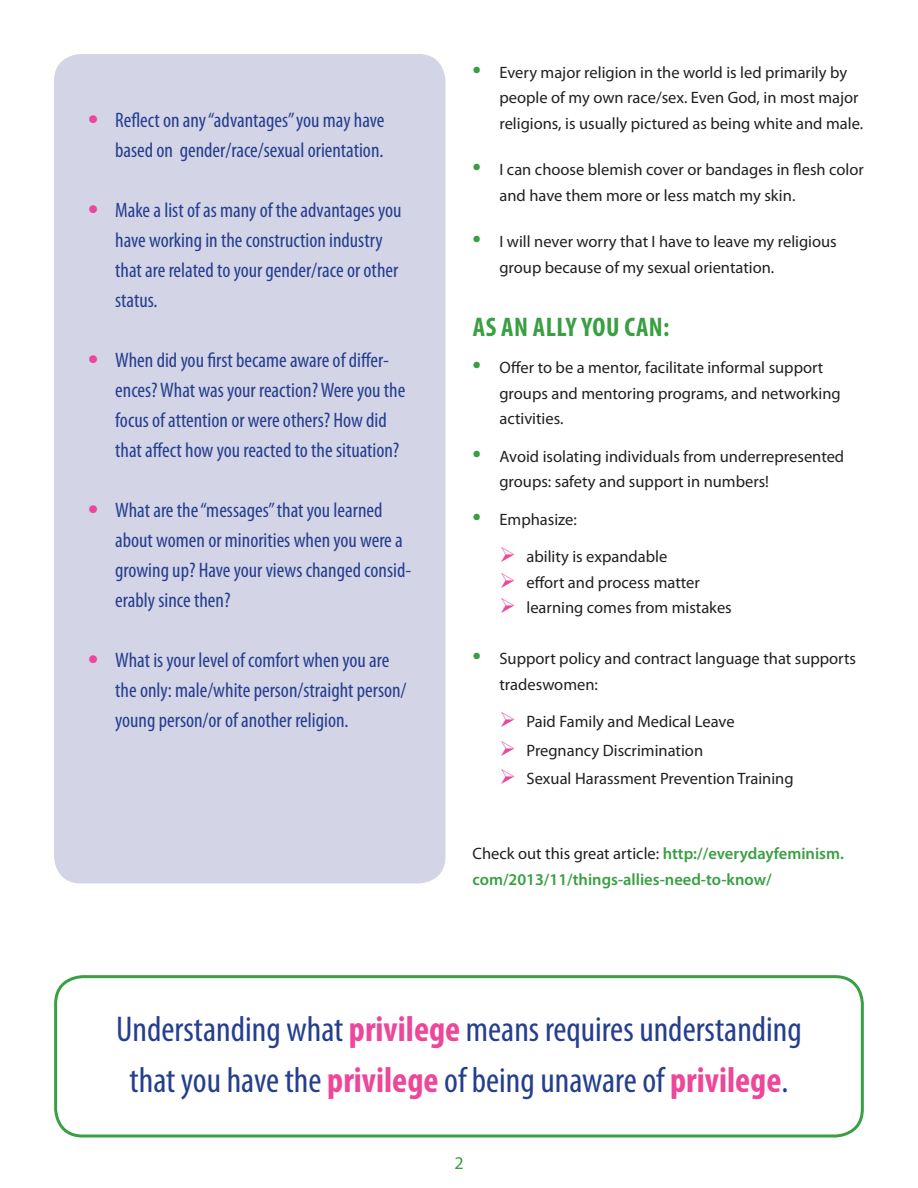
<style>
.page{position:relative;width:918px;height:1188px;background:#fff}
.page>*{position:absolute;margin:0;border:0;box-sizing:border-box;transform-origin:0 0}
.t1{font:condensed 36px/51px "Myriad Pro";color:#253f8e;text-align:center}
.List_Paragraph{font:700 condensed 27px "Myriad Pro";letter-spacing:.02em;color:#399f42}
.t2{font:condensed 21px/30px "Myriad Pro";color:#253f8e}
.t3{font:18px "Myriad Pro";color:#399f42}
.List_Paragraph-2{font:16.5px/25.5px "Myriad Pro";color:#231f20}
.t4{font:600 16.5px/25.5px "Myriad Pro";color:#399f42}
.s1{font-weight:700;font-stretch:normal;font-size:30px;color:#ed4799}
.s2{font-weight:700;font-stretch:condensed;font-size:30px;color:#399f42}
.s3{font-weight:400;color:#231f20}
.s4{font-weight:700;color:#ed4799}
</style>
<div class="page">
<div style="left:54px;top:975px;width:810px;height:163px;border:3px solid #399f42;border-radius:27px"></div>
<div style="left:54px;top:54px;width:392px;height:830px;background:#d4d4e7;border-radius:27px"></div>
<p class="t2" style="left:88px;top:105px;width:298px;text-align:right"><span class="s1">•</span> Reflect on any “advantages” you may have based on gender/race/sexual orientation.</p>
<p class="t2" style="left:115px;top:195px;width:288px;text-indent:-27px"><span class="s1">•</span> Make a list of as many of the advantages you have working in the construction industry that are related to your gender/race or other status.</p>
<p class="t2" style="left:115px;top:345px;width:292px;text-indent:-27px"><span class="s1">•</span> When did you first became aware of differ&shy;ences? What was your reaction? Were you the focus of attention or were others? How did that affect how you reacted to the situation?</p>
<p class="t2" style="left:115px;top:495px;width:298px;text-indent:-27px"><span class="s1">•</span> What are the “messages” that you learned about women or minorities when you were a growing up? Have your views changed consid&shy;erably since then?</p>
<p class="t2" style="left:115px;top:645px;width:293px;text-indent:-27px"><span class="s1">•</span> What is your level of comfort when you are the only: male/white person/straight person/ young person/or of another religion.</p>
<p class="List_Paragraph-2" style="left:500px;top:59px;width:365px;text-indent:-27px"><span class="s2">•</span> Every major religion in the world is led primarily by people of my own race/sex. Even God, in most major religions, is usually pictured as being white and male.</p>
<p class="List_Paragraph-2" style="left:500px;top:157px;width:366px;text-indent:-27px"><span class="s2">•</span> I can choose blemish cover or bandages in flesh color and have them more or less match my skin.</p>
<p class="List_Paragraph-2" style="left:500px;top:229px;width:339px;text-indent:-27px"><span class="s2">•</span> I will never worry that I have to leave my religious group because of my sexual orientation.</p>
<p class="List_Paragraph" style="left:473px;top:310px;width:198px">AS AN ALLY YOU CAN:</p>
<p class="List_Paragraph-2" style="left:500px;top:355px;width:343px;text-indent:-27px"><span class="s2">•</span> Offer to be a mentor, facilitate informal support groups and mentoring programs, and networking activities.</p>
<p class="List_Paragraph-2" style="left:500px;top:443px;width:346px;text-indent:-27px"><span class="s2">•</span> Avoid isolating individuals from underrepresented groups: safety and support in numbers!</p>
<p class="List_Paragraph-2" style="left:472px;top:506px;width:106px"><span class="s2">•</span> Emphasize:</p>
<p class="List_Paragraph-2" style="left:526px;top:544px;width:142px">ability is expandable</p>
<p class="List_Paragraph-2" style="left:526px;top:569px;width:175px">effort and process matter</p>
<p class="List_Paragraph-2" style="left:526px;top:595px;width:207px">learning comes from mistakes</p>
<p class="List_Paragraph-2" style="left:500px;top:646px;width:358px;text-indent:-27px"><span class="s2">•</span> Support policy and contract language that supports tradeswomen:</p>
<p class="List_Paragraph-2" style="left:526px;top:709px;width:210px">Paid Family and Medical Leave</p>
<p class="List_Paragraph-2" style="left:526px;top:737px;width:178px">Pregnancy Discrimination</p>
<p class="List_Paragraph-2" style="left:526px;top:766px;width:269px">Sexual Harassment Prevention Training</p>
<p class="t4" style="left:472px;top:840px;width:373px"><span class="s3">Check out this great article:</span> http://everydayfeminism. com/2013/11/things-allies-need-to-know/</p>
<p class="t1" style="left:116px;top:1004px;width:687px">Understanding what <span class="s4">privilege</span> means requires understanding that you have the <span class="s4">privilege</span> of being unaware of <span class="s4">privilege</span>.</p>
<p class="t3" style="left:454px;top:1152px;width:11px">2</p>
</div>
